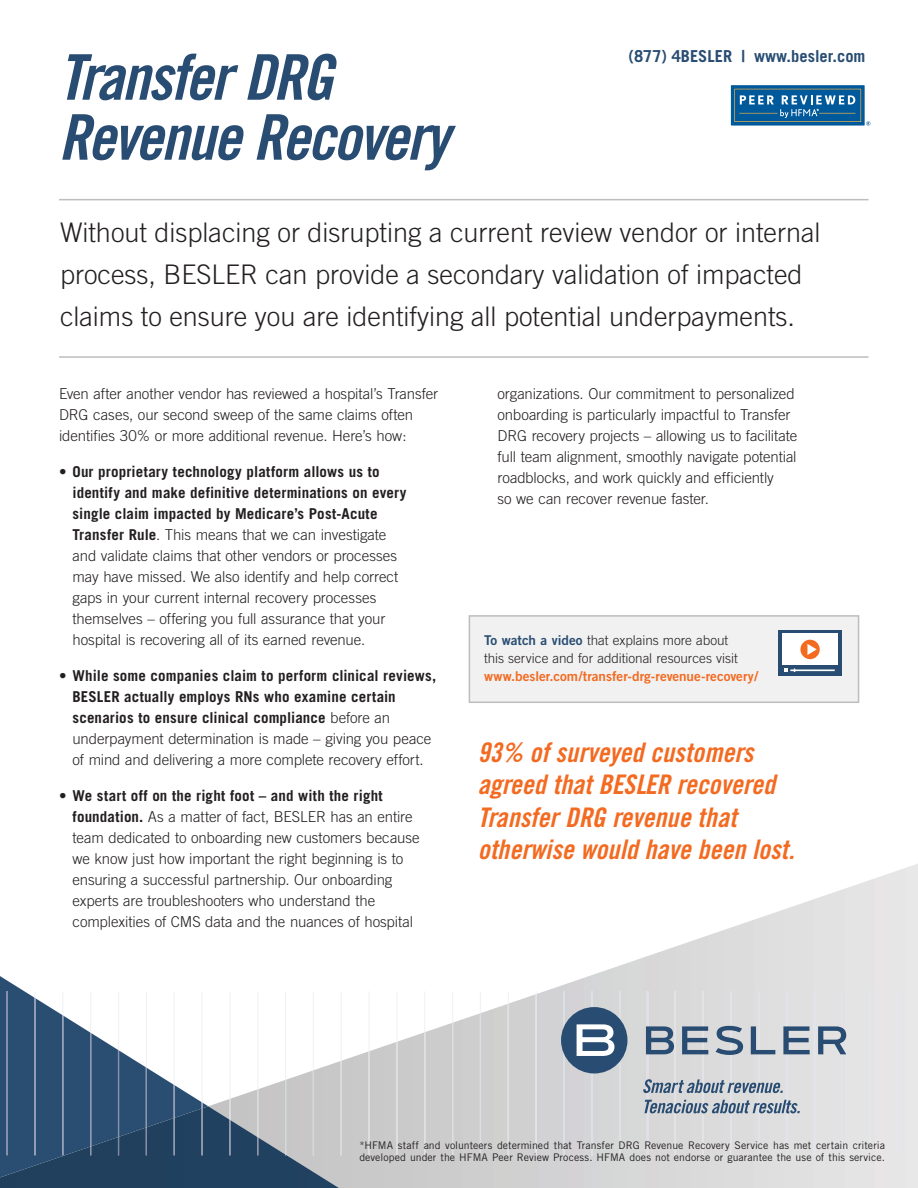
<style>
.page{position:relative;width:918px;height:1188px;background:#fff}
.page>*{position:absolute;margin:0;border:0;box-sizing:border-box;transform-origin:0 0}
.t1{font:63px/60px "Trade Gothic Bold Cond Twenty Obl";letter-spacing:-.04em;color:#294d72}
.t2{font:300 27px/42px "Trade Gothic";color:#231f20}
.t3{font:27px/32.4px "Trade Gothic Bold Cond Twenty Obl";color:#f36a21}
.t4{font:700 16.5px "Trade Gothic";color:#294d72}
.t5{font:300 15px/21px "Trade Gothic";letter-spacing:-.005em;color:#231f20}
.t6{font:700 15px/21px "Trade Gothic";letter-spacing:.01em;color:#231f20}
.t7{font:300 13.5px/18px "Trade Gothic";color:#231f20}
.t8{font:13.5px "Trade Gothic Bold Two";color:#f36a21}
.t9{font:10.5px/12.6px "Trade Gothic";letter-spacing:.005em;color:#231f20}
.s1{font-weight:700}
.s2{font-weight:300}
.s3{font-family:"Trade Gothic Bold Two";font-weight:400;color:#294d72}
</style>
<div class="page">
<div style="left:469px;top:615px;width:390px;height:88px;background:#f1f1f1;border:2px solid #bebcbd"></div>
<div style="left:778px;top:630px;width:64px;height:45px;background:#294d72"></div>
<div style="left:782px;top:634px;width:56px;height:31px;background:#fff"></div>
<div style="left:800px;top:640px;width:20px;height:19px;background:#f36a21;border-radius:50%"></div>
<svg style="left:807px;top:644px;width:10px;height:11px"></svg>
<svg style="left:784px;top:669px;width:51px;height:3px"></svg>
<svg style="left:339px;top:864px;width:579px;height:324px"></svg>
<hr style="left:898px;top:992px;width:1px;height:163px;background:#e5e7ec">
<hr style="left:870px;top:992px;width:1px;height:163px;background:#e4e6eb">
<hr style="left:842px;top:992px;width:1px;height:163px;background:#e2e4ea">
<hr style="left:814px;top:992px;width:1px;height:163px;background:#e2e4ea">
<hr style="left:786px;top:992px;width:1px;height:163px;background:#e1e4ea">
<hr style="left:758px;top:992px;width:1px;height:163px;background:#e0e2e8">
<hr style="left:730px;top:992px;width:2px;height:163px;background:#e3e2e8">
<hr style="left:703px;top:992px;width:1px;height:163px;background:#e2e2e7">
<hr style="left:675px;top:992px;width:1px;height:163px;background:#e2e2e7">
<hr style="left:647px;top:992px;width:1px;height:163px;background:#e0dfe5">
<hr style="left:619px;top:992px;width:1px;height:163px;background:#e0dfe5">
<hr style="left:591px;top:992px;width:1px;height:163px;background:#dfdfe5">
<hr style="left:563px;top:992px;width:2px;height:163px;background:#dbdfe4">
<hr style="left:536px;top:994px;width:1px;height:161px;background:#e1e4e7">
<hr style="left:508px;top:1003px;width:1px;height:152px;background:#dee2e6">
<svg style="left:480px;top:992px;width:1px;height:21px"></svg>
<hr style="left:480px;top:1013px;width:1px;height:142px;background:#dadde2">
<hr style="left:452px;top:992px;width:1px;height:31px;background:#f0f2f7">
<hr style="left:452px;top:1023px;width:1px;height:132px;background:#dbdee3">
<hr style="left:424px;top:992px;width:1px;height:40px;background:#f0f2f7">
<hr style="left:424px;top:1032px;width:1px;height:123px;background:#dee0e4">
<hr style="left:396px;top:992px;width:2px;height:50px;background:#f0f2f7">
<hr style="left:396px;top:1042px;width:2px;height:113px;background:#dedee2">
<hr style="left:369px;top:992px;width:1px;height:59px;background:#f0f2f7">
<hr style="left:369px;top:1051px;width:1px;height:104px;background:#dedee3">
<hr style="left:341px;top:992px;width:1px;height:69px;background:#f0f2f7">
<hr style="left:341px;top:1061px;width:1px;height:94px;background:#dcdce1">
<svg style="left:0;top:976px;width:339px;height:212px"></svg>
<hr style="left:7px;top:992px;width:1px;height:163px;background:#878faa">
<div style="left:561px;top:1007px;width:66px;height:66px;background:#294d72;border-radius:50%"></div>
<svg style="left:577px;top:1024px;width:37px;height:32px"></svg>
<svg style="left:646px;top:1026px;width:28px;height:28px"></svg>
<svg style="left:682px;top:1026px;width:26px;height:28px"></svg>
<svg style="left:716px;top:1026px;width:27px;height:29px"></svg>
<svg style="left:751px;top:1026px;width:24px;height:28px"></svg>
<svg style="left:783px;top:1026px;width:27px;height:28px"></svg>
<svg style="left:818px;top:1026px;width:28px;height:28px"></svg>
<svg style="left:643px;top:1079px;width:140px;height:14px;background:#97a4b3"></svg>
<svg style="left:644px;top:1100px;width:156px;height:13px;background:#93a1b0"></svg>
<hr style="left:59px;top:199px;width:810px;height:1px;background:#bebcbd">
<hr style="left:59px;top:356px;width:810px;height:2px;background:#bebcbd">
<svg style="left:731px;top:85px;width:139px;height:41px;background:#3075a4"></svg>
<h1 class="t1" style="left:58px;top:47px;width:392px">Transfer DRG<br>Revenue Recovery</h1>
<p class="t4" style="left:629px;top:46px;width:238px">(877) 4BESLER | www.besler.com</p>
<h2 class="t2" style="left:60px;top:211px;width:762px">Without displacing or disrupting a current review vendor or internal process, BESLER can provide a secondary validation of impacted claims to ensure you are identifying all potential underpayments.</h2>
<p class="t5" style="left:59px;top:383px;width:381px">Even after another vendor has reviewed a hospital’s Transfer<br>DRG cases, our second sweep of the same claims often identifies 30% or more additional revenue. Here’s how:</p>
<p class="t5" style="left:73px;top:461px;width:336px;text-indent:-14px">• <span class="s1">Our proprietary technology platform allows us to identify and make definitive determinations on every single claim impacted by Medicare’s Post-Acute Transfer Rule</span>. This means that we can investigate and validate claims that other vendors or processes may have missed. We also identify and help correct gaps in your current internal recovery processes themselves – offering you full assurance that your hospital is recovering all of its earned revenue.</p>
<p class="t6" style="left:73px;top:665px;width:365px;text-indent:-14px"><span class="s2">•</span> While some companies claim to perform clinical reviews, BESLER actually employs RNs who examine certain scenarios to ensure clinical compliance <span class="s2">before an underpayment determination is made – giving you peace of mind and delivering a more complete recovery effort.</span></p>
<p class="t5" style="left:73px;top:785px;width:349px;text-indent:-13px">• <span class="s1">We start off on the right foot – and with the right foundation.</span> As a matter of fact, BESLER has an entire team dedicated to onboarding new customers because we know just how important the right beginning is to ensuring a successful partnership. Our onboarding experts are troubleshooters who understand the complexities of CMS data and the nuances of hospital</p>
<p class="t5" style="left:498px;top:383px;width:301px">organizations. Our commitment to personalized onboarding is particularly impactful to Transfer DRG recovery projects – allowing us to facilitate full team alignment, smoothly navigate potential roadblocks, and work quickly and efficiently<br>so we can recover revenue faster.</p>
<p class="t7" style="left:484px;top:632px;width:255px"><span class="s3">To watch a video</span> that explains more about this service and for additional resources visit</p>
<p class="t8" style="left:484px;top:668px;width:276px">www.besler.com/transfer-drg-revenue-recovery/</p>
<h2 class="t3" style="left:478px;top:736px;width:318px">93% of surveyed customers agreed that BESLER recovered<br>Transfer DRG revenue that otherwise would have been lost.</h2>
<p class="t9" style="left:359px;top:1138px;width:527px">*HFMA staff and volunteers determined that Transfer DRG Revenue Recovery Service has met certain criteria developed under the HFMA Peer Review Process. HFMA does not endorse or guarantee the use of this service.</p>
</div>
